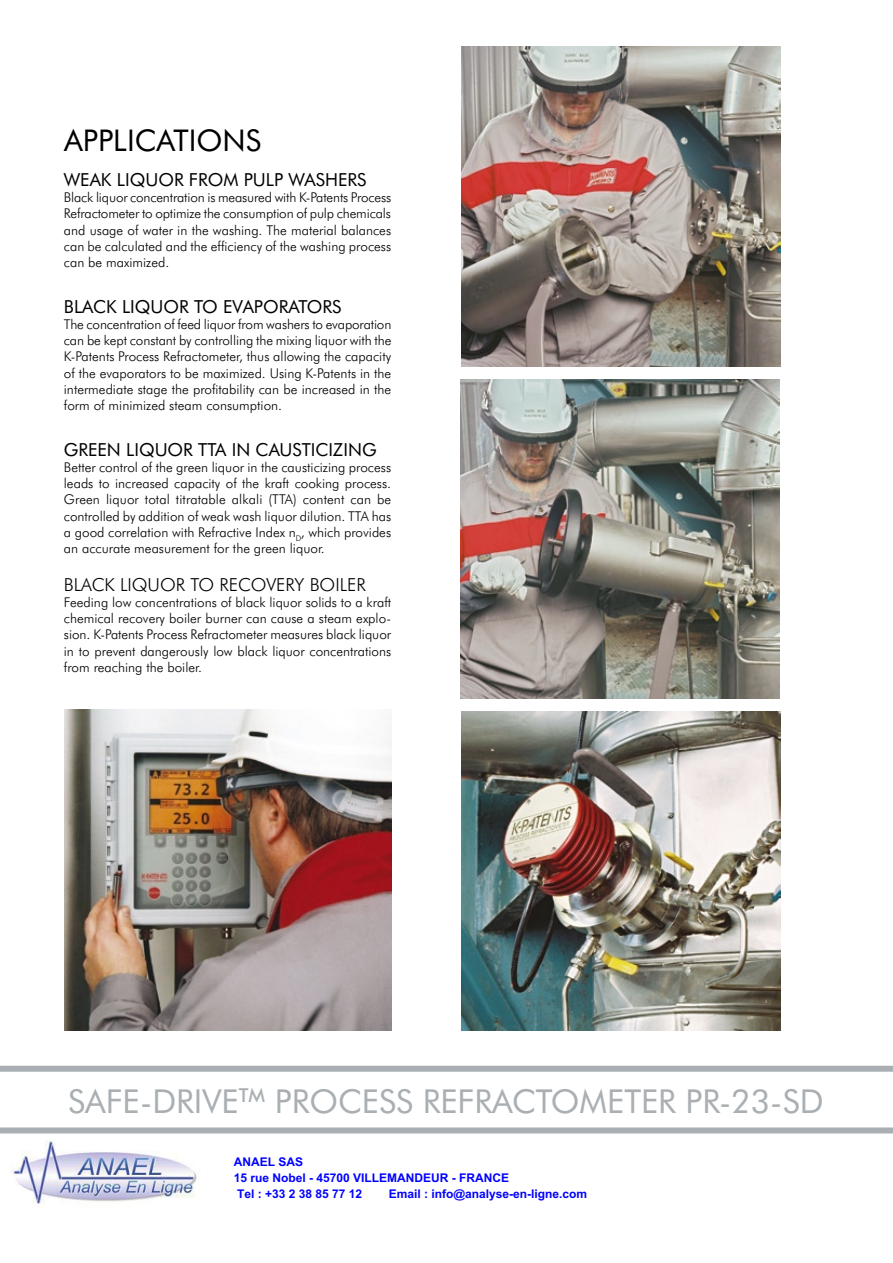
<style>
.page{position:relative;width:893px;height:1263px;background:#fff}
.page>*{position:absolute;margin:0;border:0;box-sizing:border-box;transform-origin:0 0}
.t1{font:33px "Futura BT";color:#a9afb3}
.t2{font:30px "Futura BT";color:#000}
.t3{font:18px "Futura BT";color:#000}
.t4{font:300 18px "Futura BT";color:#000}
.t5{font:300 13.5px/16.2px "Futura BT";color:#000;text-align:justify}
.t6{font:700 12px/15.9px "Arial";color:#00f}
</style>
<div class="page">
<div style="left:0;top:1127px;width:893px;height:6px;background:#a9afb3"></div>
<div style="left:0;top:1066px;width:893px;height:6px;background:#a9afb3"></div>
<img style="left:461px;top:47px;width:319px;height:319px">
<img style="left:461px;top:380px;width:319px;height:319px">
<img style="left:461px;top:711px;width:319px;height:319px">
<img style="left:65px;top:710px;width:327px;height:321px">
<img style="left:11px;top:1140px;width:186px;height:66px">
<h2 class="t2" style="left:64px;top:128px;width:199px">APPLICATIONS</h2>
<h3 class="t3" style="left:64px;top:173px;width:304px">WEAK LIQUOR FROM PULP WASHERS</h3>
<p class="t5" style="left:64px;top:190px;width:329px">Black liquor concentration is measured with K-Patents Process Refractometer to optimize the consumption of pulp chemicals and usage of water in the washing. The material balances can be calculated and the efficiency of the washing process can be maximized.</p>
<h3 class="t3" style="left:64px;top:299px;width:279px">BLACK LIQUOR TO EVAPORATORS</h3>
<p class="t5" style="left:64px;top:317px;width:329px">The concentration of feed liquor from washers to evaporation can be kept constant by controlling the mixing liquor with the K-Patents Process Refractometer, thus allowing the capacity of the evaporators to be maximized. Using K-Patents in the intermediate stage the profitability can be increased in the form of minimized steam consumption.</p>
<h3 class="t3" style="left:64px;top:442px;width:314px">GREEN LIQUOR TTA IN CAUSTICIZING</h3>
<p class="t5" style="left:64px;top:460px;width:329px">Better control of the green liquor in the causticizing process leads to increased capacity of the kraft cooking process.<br>Green liquor total titratable alkali (TTA) content can be controlled by addition of weak wash liquor dilution. TTA has a good correlation with Refractive Index n<sub>D</sub>, which provides an accurate measurement for the green liquor.</p>
<h3 class="t4" style="left:64px;top:577px;width:303px">BLACK LIQUOR TO RECOVERY BOILER</h3>
<p class="t5" style="left:64px;top:595px;width:329px">Feeding low concentrations of black liquor solids to a kraft chemical recovery boiler burner can cause a steam explo&shy;sion. K-Patents Process Refractometer measures black liquor in to prevent dangerously low black liquor concentrations from reaching the boiler.</p>
<h1 class="t1" style="left:68px;top:1089px;width:757px">SAFE-DRIVE<sup>TM</sup> PROCESS REFRACTOMETER PR-23-SD</h1>
<p class="t6" style="left:234px;top:1154px;width:277px">ANAEL SAS<br>15 rue Nobel - 45700 VILLEMANDEUR - FRANCE<br>Tel : +33 2 38 85 77 12</p>
<p class="t6" style="left:389px;top:1186px;width:200px">Email : info@analyse-en-ligne.com</p>
</div>
